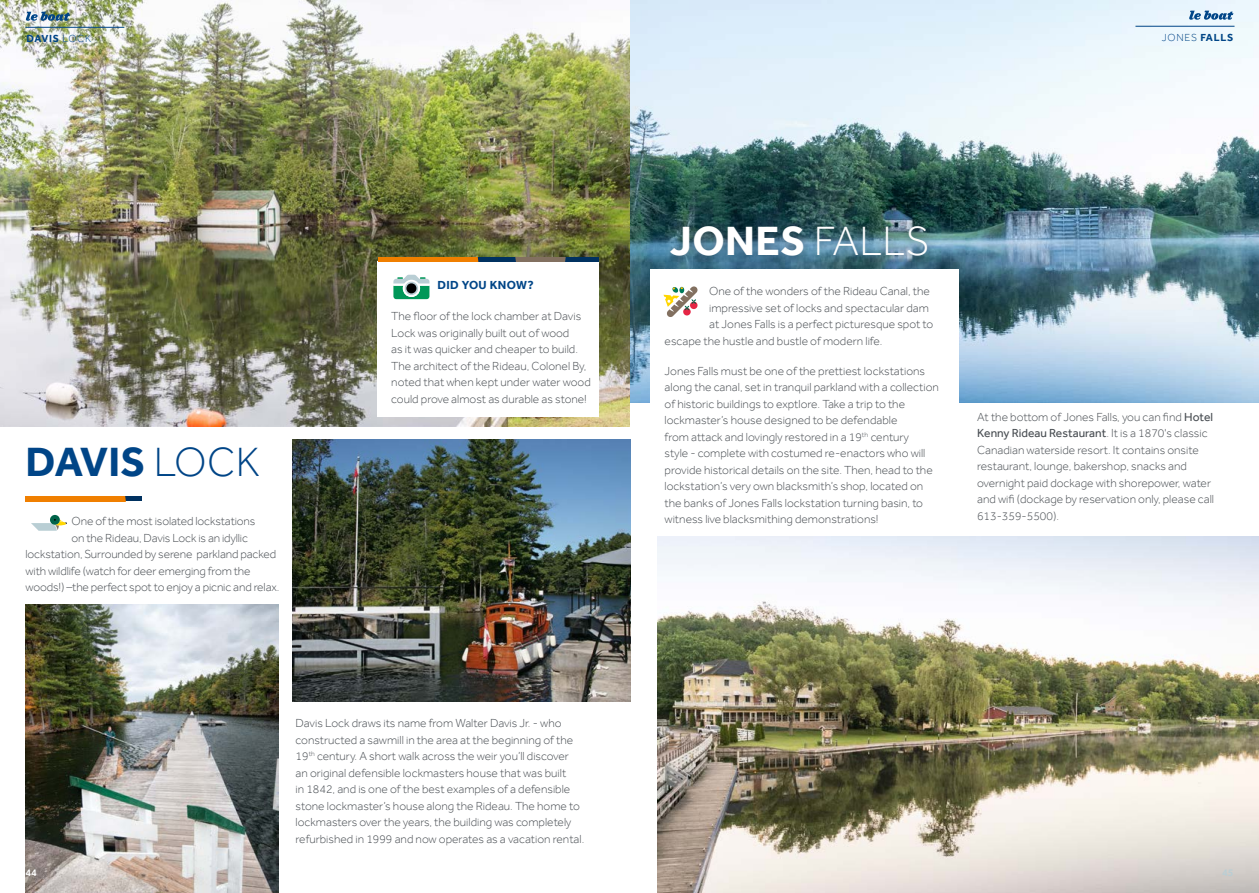
<style>
.page{position:relative;width:1259px;height:893px;background:#fff}
.page>*{position:absolute;margin:0;border:0;box-sizing:border-box;transform-origin:0 0}
.t1{font:700 42px "Effra";letter-spacing:.01em;color:#fff}
.t2{font:700 42px "Effra";letter-spacing:-.005em;color:#004587}
.t3{font:300 12px/16.5px "Effra";color:#484d52}
.t4{font:700 12px "Effra";letter-spacing:.03em;color:#004587}
.t5{font:300 10.5px "Effra";letter-spacing:.075em;color:#004587}
.t6{font:700 10.5px "Effra";letter-spacing:.06em;color:#004587}
.t7{font:500 10.5px "Effra";color:#fff}
.t8{font:500 10.5px "Effra";color:#b9ced4}
.s1{font-weight:300}
.s2{font-weight:700}
.s3{font-weight:400}
</style>
<div class="page">
<img style="left:629px;top:0;width:630px;height:403px">
<div style="left:662px;top:217px;width:274px;height:48px;background:#000;opacity:.43"></div>
<div style="left:651px;top:269px;width:308px;height:251px;background:#fff"></div>
<img style="left:0;top:0;width:629px;height:426px">
<div style="left:377px;top:262px;width:221px;height:155px;background:#fff"></div>
<img style="left:657px;top:536px;width:602px;height:357px">
<img style="left:292px;top:440px;width:338px;height:262px">
<img style="left:26px;top:605px;width:253px;height:288px">
<hr style="left:25px;top:27px;width:99px;height:1px;background:#004587">
<svg style="left:26px;top:12px;width:44px;height:9px"></svg>
<hr style="left:1135px;top:26px;width:99px;height:1px;background:#004587">
<svg style="left:1189px;top:11px;width:44px;height:9px"></svg>
<svg style="left:393px;top:275px;width:36px;height:24px"></svg>
<svg style="left:405px;top:282px;width:13px;height:13px"></svg>
<div style="left:406px;top:283px;width:10px;height:10px;background:#000;border-radius:50%"></div>
<div style="left:26px;top:496px;width:116px;height:5px;background:#003160"></div>
<svg style="left:26px;top:496px;width:100px;height:5px"></svg>
<div style="left:378px;top:257px;width:220px;height:5px;background:#003160"></div>
<svg style="left:515px;top:257px;width:51px;height:5px"></svg>
<svg style="left:378px;top:257px;width:101px;height:5px"></svg>
<svg style="left:663px;top:286px;width:34px;height:31px"></svg>
<svg style="left:31px;top:515px;width:36px;height:16px"></svg>
<p class="t6" style="left:26px;top:32px;width:66px">DAVIS <span class="s1">LOCK</span></p>
<p class="t5" style="left:1162px;top:32px;width:73px">JONES <span class="s2">FALLS</span></p>
<h1 class="t2" style="left:26px;top:436px;width:236px">DAVIS <span class="s1">LOCK</span></h1>
<p class="t3" style="left:71px;top:513px;width:185px">One of the most isolated lockstations</p>
<p class="t3" style="left:71px;top:529px;width:178px">on the Rideau, Davis Lock is an idyllic</p>
<p class="t3" style="left:26px;top:546px;width:252px">lockstation, Surrounded by serene parkland packed</p>
<p class="t3" style="left:26px;top:562px;width:226px">with wildlife (watch for deer emerging from the</p>
<p class="t3" style="left:26px;top:579px;width:255px">woods!) –the perfect spot to enjoy a picnic and relax.</p>
<p class="t4" style="left:437px;top:278px;width:98px">DID YOU KNOW?</p>
<p class="t3" style="left:391px;top:308px;width:201px">The floor of the lock chamber at Davis Lock was originally built out of wood<br>as it was quicker and cheaper to build.<br>The architect of the Rideau, Colonel By, noted that when kept under water wood could prove almost as durable as stone!</p>
<p class="t3" style="left:296px;top:715px;width:290px">Davis Lock draws its name from Walter Davis Jr. - who constructed a sawmill in the area at the beginning of the 19<sup>th</sup> century. A short walk across the weir you’ll discover<br>an original defensible lockmasters house that was built<br>in 1842, and is one of the best examples of a defensible stone lockmaster’s house along the Rideau. The home to lockmasters over the years, the building was completely refurbished in 1999 and now operates as a vacation rental.</p>
<h1 class="t1" style="left:670px;top:216px;width:261px">JONES <span class="s1">FALLS</span></h1>
<p class="t3" style="left:709px;top:283px;width:222px">One of the wonders of the Rideau Canal, the</p>
<p class="t3" style="left:709px;top:299px;width:221px">impressive set of locks and spectacular dam</p>
<p class="t3" style="left:709px;top:316px;width:225px">at Jones Falls is a perfect picturesque spot to</p>
<p class="t3" style="left:664px;top:332px;width:219px">escape the hustle and bustle of modern life.</p>
<p class="t3" style="left:664px;top:362px;width:276px">Jones Falls must be one of the prettiest lockstations along the canal, set in tranquil parkland with a collection of historic buildings to exptlore. Take a trip to the lockmaster’s house designed to be defendable<br>from attack and lovingly restored in a 19<sup>th</sup> century<br>style - complete with costumed re-enactors who will provide historical details on the site. Then, head to the lockstation’s very own blacksmith’s shop, located on the banks of Jones Falls lockstation turning basin, to witness live blacksmithing demonstrations!</p>
<p class="t3" style="left:977px;top:408px;width:238px">At the bottom of Jones Falls, you can find <span class="s3">Hotel Kenny Rideau Restaurant</span>. It is a 1870's classic Canadian waterside resort. It contains onsite restaurant, lounge, bakershop, snacks and overnight paid dockage with shorepower, water and wifi (dockage by reservation only, please call 613-359-5500).</p>
<p class="t7" style="left:26px;top:866px;width:13px">44</p>
<p class="t8" style="left:1222px;top:866px;width:13px">45</p>
</div>
